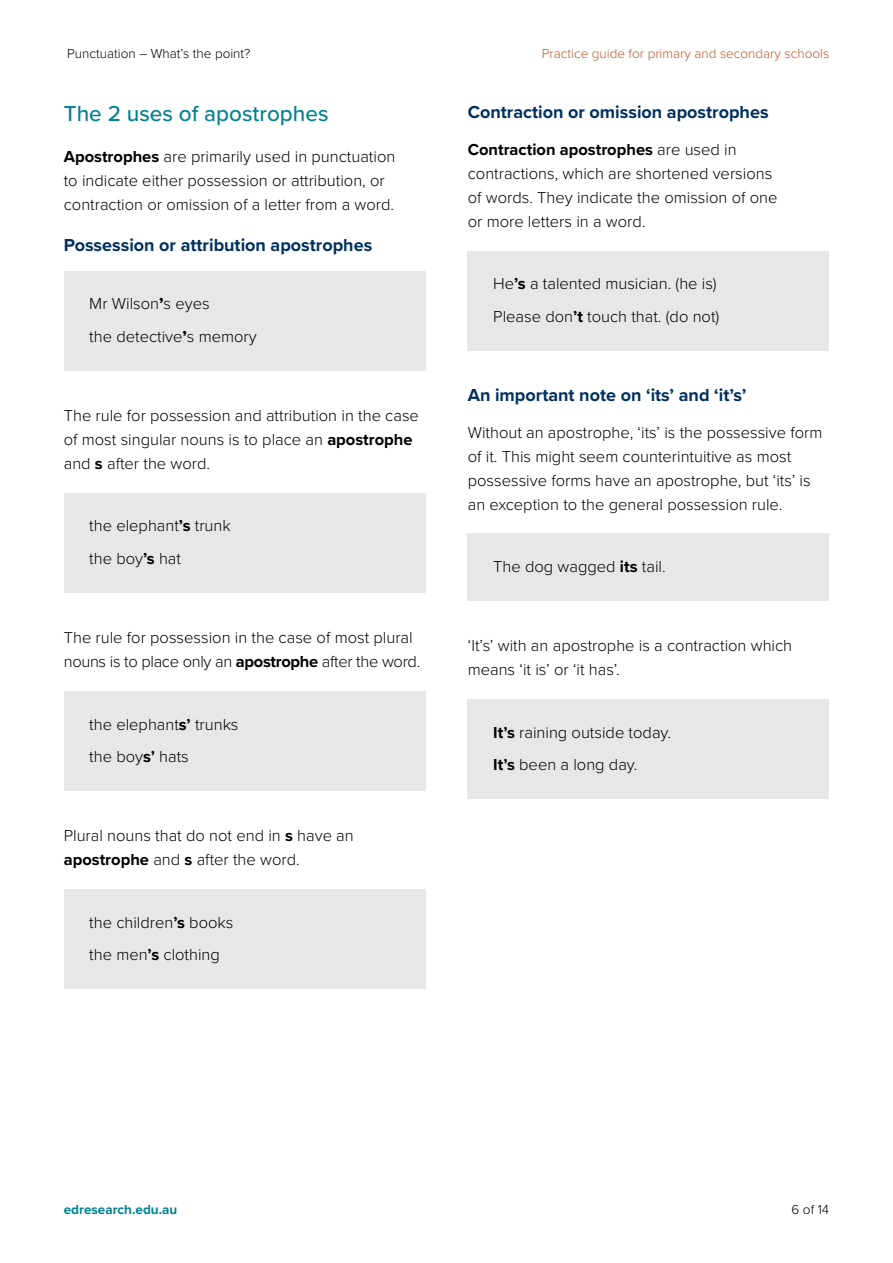
<style>
.page{position:relative;width:893px;height:1263px;background:#fff}
.page>*{position:absolute;margin:0;border:0;box-sizing:border-box;transform-origin:0 0}
.t1{font:500 22.5px "Proxima Nova";color:#01838f}
.t2{font:700 18px "Proxima Nova";color:#00305e}
.Grey_-_example_box{font:300 16.5px/24px "Proxima Nova";color:#000}
.t3{font:300 13.5px "Proxima Nova";color:#c15628}
.t4{font:300 13.5px "Proxima Nova";color:#000}
.t5{font:700 13.5px "Proxima Nova";color:#01838f}
.s1{font-weight:700}
.s2{font-family:"Proxima Nova Extrabld";font-weight:400}
</style>
<div class="page">
<div style="left:64px;top:271px;width:361px;height:67px;background:#e6e7e8"></div>
<div style="left:64px;top:303px;width:361px;height:68px;background:#e6e7e8"></div>
<div style="left:64px;top:493px;width:361px;height:67px;background:#e6e7e8"></div>
<div style="left:64px;top:525px;width:361px;height:68px;background:#e6e7e8"></div>
<div style="left:64px;top:691px;width:361px;height:67px;background:#e6e7e8"></div>
<div style="left:64px;top:723px;width:361px;height:68px;background:#e6e7e8"></div>
<div style="left:64px;top:889px;width:361px;height:67px;background:#e6e7e8"></div>
<div style="left:64px;top:921px;width:361px;height:68px;background:#e6e7e8"></div>
<div style="left:468px;top:251px;width:361px;height:67px;background:#e6e7e8"></div>
<div style="left:468px;top:283px;width:361px;height:68px;background:#e6e7e8"></div>
<div style="left:468px;top:534px;width:361px;height:67px;background:#e6e7e8"></div>
<div style="left:468px;top:699px;width:361px;height:68px;background:#e6e7e8"></div>
<div style="left:468px;top:732px;width:361px;height:67px;background:#e6e7e8"></div>
<p class="t4" style="left:67px;top:43px;width:185px">Punctuation – What’s the point?</p>
<p class="t3" style="left:542px;top:43px;width:289px">Practice guide for primary and secondary schools</p>
<h2 class="t1" style="left:64px;top:97px;width:266px">The 2 uses of apostrophes</h2>
<p class="Grey_-_example_box" style="left:64px;top:144px;width:333px"><span class="s1">Apostrophes</span> are primarily used in punctuation to indicate either possession or attribution, or contraction or omission of a letter from a word.</p>
<h3 class="t2" style="left:64px;top:232px;width:310px">Possession or attribution apostrophes</h3>
<p class="Grey_-_example_box" style="left:89px;top:291px;width:122px">Mr Wilson<span class="s2">’</span>s eyes</p>
<p class="Grey_-_example_box" style="left:89px;top:323px;width:169px">the detective<span class="s2">’</span>s memory</p>
<p class="Grey_-_example_box" style="left:64px;top:403px;width:357px">The rule for possession and attribution in the case of most singular nouns is to place an <span class="s1">apostrophe </span>and <span class="s1">s</span> after the word.</p>
<p class="Grey_-_example_box" style="left:89px;top:513px;width:143px">the elephant<span class="s1">’s</span> trunk</p>
<p class="Grey_-_example_box" style="left:89px;top:545px;width:93px">the boy<span class="s1">’s</span> hat</p>
<p class="Grey_-_example_box" style="left:64px;top:625px;width:358px">The rule for possession in the case of most plural nouns is to place only an <span class="s1">apostrophe</span> after the word.</p>
<p class="Grey_-_example_box" style="left:89px;top:711px;width:151px">the elephant<span class="s1">s’</span> trunks</p>
<p class="Grey_-_example_box" style="left:89px;top:744px;width:101px">the boy<span class="s1">s’</span> hats</p>
<p class="Grey_-_example_box" style="left:64px;top:823px;width:291px">Plural nouns that do not end in <span class="s1">s</span> have an <span class="s1">apostrophe</span> and <span class="s1">s</span> after the word.</p>
<p class="Grey_-_example_box" style="left:89px;top:909px;width:146px">the children<span class="s1">’s</span> books</p>
<p class="Grey_-_example_box" style="left:89px;top:942px;width:132px">the men<span class="s1">’s</span> clothing</p>
<h3 class="t2" style="left:468px;top:99px;width:302px">Contraction or omission apostrophes</h3>
<p class="Grey_-_example_box" style="left:468px;top:137px;width:311px"><span class="s1">Contraction apostrophes</span> are used in contractions, which are shortened versions of words. They indicate the omission of one or more letters in a word.</p>
<p class="Grey_-_example_box" style="left:493px;top:271px;width:225px">He<span class="s1">’s</span> a talented musician. (he is)</p>
<p class="Grey_-_example_box" style="left:493px;top:303px;width:228px">Please don<span class="s1">’t</span> touch that. (do not)</p>
<h3 class="t2" style="left:468px;top:382px;width:280px">An important note on ‘its’ and ‘it’s’</h3>
<p class="Grey_-_example_box" style="left:468px;top:419px;width:356px">Without an apostrophe, ‘its’ is the possessive form of it. This might seem counterintuitive as most possessive forms have an apostrophe, but ‘its’ is an exception to the general possession rule.</p>
<p class="Grey_-_example_box" style="left:493px;top:554px;width:174px">The dog wagged <span class="s1">its</span> tail.</p>
<p class="Grey_-_example_box" style="left:468px;top:633px;width:326px">‘It’s’ with an apostrophe is a contraction which means ‘it is’ or ‘it has’.</p>
<p class="Grey_-_example_box" style="left:493px;top:719px;width:179px"><span class="s1">It’s</span> raining outside today.</p>
<p class="Grey_-_example_box" style="left:493px;top:752px;width:146px"><span class="s1">It’s</span> been a long day.</p>
<p class="t5" style="left:64px;top:1200px;width:115px">edresearch.edu.au</p>
<p class="t4" style="left:792px;top:1200px;width:39px">6 of 14</p>
</div>
